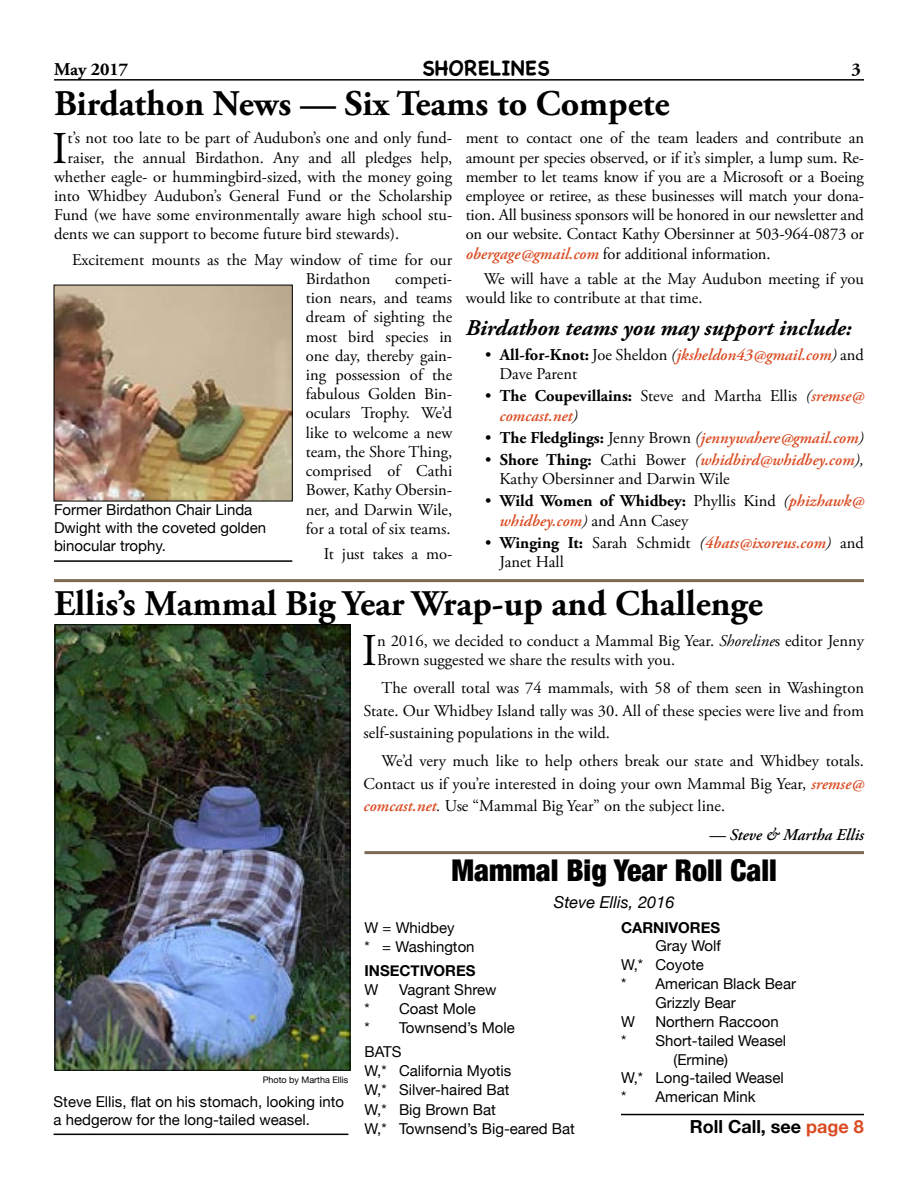
<style>
.page{position:relative;width:918px;height:1188px;background:#fff}
.page>*{position:absolute;margin:0;border:0;box-sizing:border-box;transform-origin:0 0}
.t1{font:45.45px "Adobe Garamond Pro";color:#000}
.t2{font:700 36px "Adobe Garamond Pro";color:#000}
.t3{font:900 condensed 30px "Helvetica Neue";color:#000}
.t4{font:italic 700 22.5px "Adobe Garamond Pro";color:#000}
.t5{font:700 21px "Chalkboard SE";color:#000}
.t6{font:700 18px "Helvetica Neue";color:#000}
.t7{font:700 18px "Adobe Garamond Pro";color:#000}
.t8{font:16.5px/19.2px "Adobe Garamond Pro";color:#000}
.t9{font:italic 600 16.5px "Adobe Garamond Pro";color:#da4b22}
.t10{font:italic 600 16.5px "Adobe Garamond Pro";color:#000}
.t11{font:italic 16.5px "Helvetica Neue";color:#000}
.t12{font:15px/19.2px "Helvetica Neue";color:#000}
.t13{font:700 15px "Helvetica Neue";color:#000}
.t14{font:9px "Helvetica Neue";color:#000}
.s1{font-weight:600;font-style:italic;color:#da4b22}
.s2{font-weight:700}
.s3{font-style:italic}
.s4{font-weight:400;font-style:normal;color:#000}
.s5{font-weight:700;font-style:normal;color:#000}
.s6{font-weight:400;color:#000}
.s7{color:#da4b22}
</style>
<div class="page">
<hr style="left:54px;top:79px;width:810px;height:2px;background:#000">
<img style="left:56px;top:287px;width:235px;height:212px">
<div style="left:54px;top:285px;width:239px;height:216px;border:1px solid #000"></div>
<hr style="left:54px;top:560px;width:238px;height:2px;background:#000">
<hr style="left:54px;top:579px;width:810px;height:3px;background:#7c6a55">
<img style="left:57px;top:626px;width:291px;height:443px">
<div style="left:55px;top:624px;width:295px;height:447px;border:1px solid #000"></div>
<hr style="left:54px;top:1134px;width:294px;height:1px;background:#000">
<hr style="left:364px;top:851px;width:500px;height:3px;background:#7c6a55">
<hr style="left:621px;top:1114px;width:243px;height:1px;background:#000">
<p class="t7" style="left:54px;top:58px;width:76px">May 2017</p>
<p class="t5" style="left:422px;top:55px;width:129px">SHORELINES</p>
<p class="t7" style="left:852px;top:58px;width:11px">3</p>
<h2 class="t2" style="left:54px;top:83px;width:617px">Birdathon News — Six Teams to Compete</h2>
<h1 class="t1" style="left:52px;top:121px;width:17px">I</h1>
<p class="t8" style="left:68px;top:129px;width:386px">t’s not too late to be part of Audubon’s one and only fund-</p>
<p class="t8" style="left:466px;top:129px;width:400px;text-align:justify">ment to contact one of the team leaders and contribute an amount per species observed, or if it’s simpler, a lump sum. Re&shy;member to let teams know if you are a Microsoft or a Boeing employee or retiree, as these businesses will match your dona&shy;tion. All business sponsors will be honored in our newsletter and on our website. Contact Kathy Obersinner at 503-964-0873 or <span class="s1">obergage@gmail.com</span> for additional information.</p>
<p class="t8" style="left:466px;top:270px;width:400px;text-indent:18px">We will have a table at the May Audubon meeting if you would like to contribute at that time.</p>
<h3 class="t4" style="left:466px;top:314px;width:388px">Birdathon teams you may support include:</h3>
<p class="t8" style="left:499px;top:346px;width:366px;text-indent:-14px">• <span class="s2">All-for-Knot:</span> Joe Sheldon <span class="s3">(</span><span class="s1">jksheldon43@gmail.com</span><span class="s3">)</span> and<br>Dave Parent</p>
<p class="t8" style="left:499px;top:387px;width:366px;text-indent:-14px">• <span class="s2">The Coupevillains:</span> Steve and Martha Ellis <span class="s3">(</span><span class="s1">sremse@ comcast.net</span><span class="s3">)</span></p>
<p class="t9" style="left:485px;top:428px;width:380px"><span class="s4">•</span> <span class="s5">The Fledglings:</span> <span class="s4">Jenny Brown</span> <span class="s6">(</span>jennywahere@gmail.com<span class="s6">)</span></p>
<p class="t8" style="left:500px;top:451px;width:366px;text-indent:-14px">• <span class="s2">Shore Thing:</span> Cathi Bower <span class="s3">(</span><span class="s1">whidbird@whidbey.com</span><span class="s3">),<br></span>Kathy Obersinner and Darwin Wile</p>
<p class="t8" style="left:500px;top:492px;width:366px;text-indent:-14px">• <span class="s2">Wild Women of Whidbey:</span> Phyllis Kind <span class="s3">(</span><span class="s1">phizhawk@ whidbey.com</span><span class="s3">)</span> and Ann Casey</p>
<p class="t8" style="left:500px;top:534px;width:366px;text-indent:-14px">• <span class="s2">Winging It:</span> Sarah Schmidt <span class="s3">(</span><span class="s1">4bats@ixoreus.com</span><span class="s3">)</span> and<br>Janet Hall</p>
<p class="t8" style="left:68px;top:148px;width:386px">raiser, the annual Birdathon. Any and all pledges help,</p>
<p class="t8" style="left:54px;top:167px;width:400px">whether eagle- or hummingbird-sized, with the money going</p>
<p class="t8" style="left:54px;top:187px;width:400px">into Whidbey Audubon’s General Fund or the Scholarship</p>
<p class="t8" style="left:54px;top:206px;width:400px">Fund (we have some environmentally aware high school stu-</p>
<p class="t8" style="left:54px;top:225px;width:347px">dents we can support to become future bird stewards).</p>
<p class="t8" style="left:306px;top:250px;width:148px;text-indent:-234px">Excitement mounts as the May window of time for our<br>Birdathon</p>
<p class="t8" style="left:306px;top:270px;width:148px;text-align:justify;text-indent:89px">competi&shy;tion nears, and teams dream of sighting the most bird species in one day, thereby gain&shy;ing possession of the fabulous Golden Bin&shy;oculars Trophy. We’d like to welcome a new team, the Shore Thing, comprised of Cathi Bower, Kathy Obersin&shy;ner, and Darwin Wile, for a total of six teams.</p>
<p class="t8" style="left:324px;top:545px;width:130px">It just takes a mo-</p>
<p class="t12" style="left:54px;top:502px;width:214px;line-height:18px">Former Birdathon Chair Linda<br>Dwight with the coveted golden binocular trophy.</p>
<h2 class="t2" style="left:54px;top:582px;width:711px">Ellis’s Mammal Big Year Wrap-up and Challenge</h2>
<h1 class="t1" style="left:362px;top:623px;width:17px">I</h1>
<p class="t8" style="left:377px;top:632px;width:488px">n 2016, we decided to conduct a Mammal Big Year. <span class="s3">Shoreline</span>s editor Jenny<br>Brown suggested we share the results with you.</p>
<p class="t8" style="left:364px;top:678px;width:502px;line-height:22.4px;text-align:justify;text-indent:18px">The overall total was 74 mammals, with 58 of them seen in Washington State. Our Whidbey Island tally was 30. All of these species were live and from self-sustaining populations in the wild.</p>
<p class="t8" style="left:364px;top:751px;width:502px;line-height:22.4px;text-align:justify;text-indent:18px">We’d very much like to help others break our state and Whidbey totals.<br>Contact us if you’re interested in doing your own Mammal Big Year, <span class="s1">sremse@ comcast.net</span><span class="s3">.</span> Use “Mammal Big Year” on the subject line.</p>
<p class="t10" style="left:709px;top:825px;width:156px">— Steve &amp; Martha Ellis</p>
<p class="t14" style="left:263px;top:1073px;width:87px">Photo by Martha Ellis</p>
<p class="t12" style="left:54px;top:1093px;width:292px;line-height:18px">Steve Ellis, flat on his stomach, looking into a hedgerow for the long-tailed weasel.</p>
<h3 class="t3" style="left:451px;top:846px;width:327px">Mammal Big Year Roll Call</h3>
<p class="t11" style="left:554px;top:890px;width:123px">Steve Ellis, 2016</p>
<p class="t12" style="left:364px;top:919px;width:112px">W = Whidbey<br>* = Washington</p>
<p class="t13" style="left:364px;top:958px;width:113px">INSECTIVORES</p>
<p class="t12" style="left:364px;top:981px;width:15px">W</p>
<p class="t13" style="left:621px;top:915px;width:101px">CARNIVORES</p>
<p class="t12" style="left:656px;top:937px;width:67px">Gray Wolf</p>
<p class="t12" style="left:621px;top:956px;width:84px">W,* Coyote</p>
<p class="t12" style="left:621px;top:975px;width:177px">* American Black Bear</p>
<p class="t12" style="left:656px;top:994px;width:82px">Grizzly Bear</p>
<p class="t12" style="left:621px;top:1013px;width:15px">W</p>
<p class="t12" style="left:656px;top:1013px;width:125px">Northern Raccoon</p>
<p class="t12" style="left:621px;top:1032px;width:167px">* Short-tailed Weasel</p>
<p class="t12" style="left:674px;top:1050px;width:56px">(Ermine)</p>
<p class="t12" style="left:621px;top:1069px;width:164px">W,* Long-tailed Weasel</p>
<p class="t12" style="left:621px;top:1088px;width:136px">* American Mink</p>
<p class="t6" style="left:690px;top:1113px;width:176px">Roll Call, see <span class="s7">page 8</span></p>
<p class="t12" style="left:364px;top:981px;width:152px;text-indent:34px">Vagrant Shrew<br>* Coast Mole<br>* Townsend’s Mole</p>
<p class="t12" style="left:364px;top:1043px;width:212px">BATS<br>W,* California Myotis<br>W,* Silver-haired Bat<br>W,* Big Brown Bat<br>W,* Townsend’s Big-eared Bat</p>
</div>
